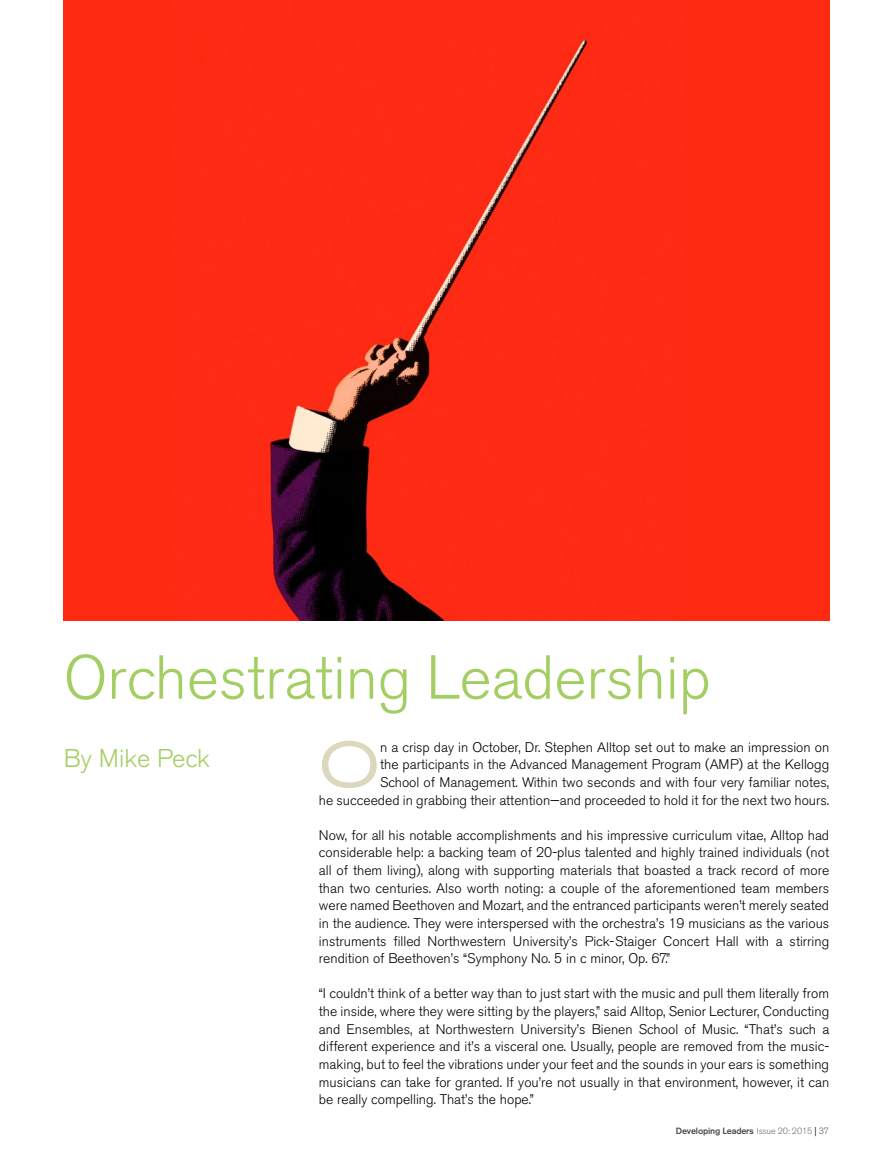
<style>
.page{position:relative;width:893px;height:1170px;background:#fff}
.page>*{position:absolute;margin:0;border:0;box-sizing:border-box;transform-origin:0 0}
.t1{font:expanded 63.75px "Akzidenz Grotesk BE";color:#dbd8bd}
.t2{font:300 61.5px "Akzidenz Grotesk BE";color:#a3cf62}
.t3{font:300 25.5px "Akzidenz Grotesk BE";color:#a3cf62}
.t4{font:300 13.8px/17.5px "Akzidenz Grotesk BE";color:#000;text-align:justify}
.t5{font:500 9px "Akzidenz Grotesk BE";letter-spacing:-.02em;color:#4d4d4f}
.s1{font-weight:300;color:#6d6e71}
.s2{font-family:"Bliss 2";font-weight:300;color:#000}
.s3{font-weight:300;color:#58595b}
</style>
<div class="page">
<div style="left:64px;top:0;width:765px;height:620px;background:#fe2a14"></div>
<h2 class="t2" style="left:64px;top:642px;width:648px">Orchestrating Leadership</h2>
<h3 class="t3" style="left:64px;top:743px;width:148px">By Mike Peck</h3>
<h1 class="t1" style="left:319px;top:725px;width:63px">O</h1>
<p class="t4" style="left:319px;top:738px;width:512px;text-align:right">n a crisp day in October, Dr. Stephen Alltop set out to make an impression on<br>the participants in the Advanced Management Program (AMP) at the Kellogg<br>School of Management. Within two seconds and with four very familiar notes,<br>he succeeded in grabbing their attention—and proceeded to hold it for the next two hours.</p>
<p class="t4" style="left:319px;top:826px;width:512px">Now, for all his notable accomplishments and his impressive curriculum vitae, Alltop had considerable help: a backing team of 20-plus talented and highly trained individuals (not all of them living), along with supporting materials that boasted a track record of more than two centuries. Also worth noting: a couple of the aforementioned team members were named Beethoven and Mozart, and the entranced participants weren’t merely seated in the audience. They were interspersed with the orchestra’s 19 musicians as the various instruments filled Northwestern University’s Pick-Staiger Concert Hall with a stirring rendition of Beethoven’s “Symphony No. 5 in c minor, Op. 67.”</p>
<p class="t4" style="left:319px;top:985px;width:512px">“I couldn’t think of a better way than to just start with the music and pull them literally from the inside, where they were sitting by the players,” said Alltop, Senior Lecturer, Conducting and Ensembles, at Northwestern University’s Bienen School of Music. “That’s such a different experience and it’s a visceral one. Usually, people are removed from the music&shy;making, but to feel the vibrations under your feet and the sounds in your ears is something musicians can take for granted. If you’re not usually in that environment, however, it can be really compelling. That’s the hope.”</p>
<p class="t5" style="left:676px;top:1125px;width:155px">Developing Leaders <span class="s1">Issue 20: 2015</span> <span class="s2">|</span> <span class="s3">37</span></p>
</div>
